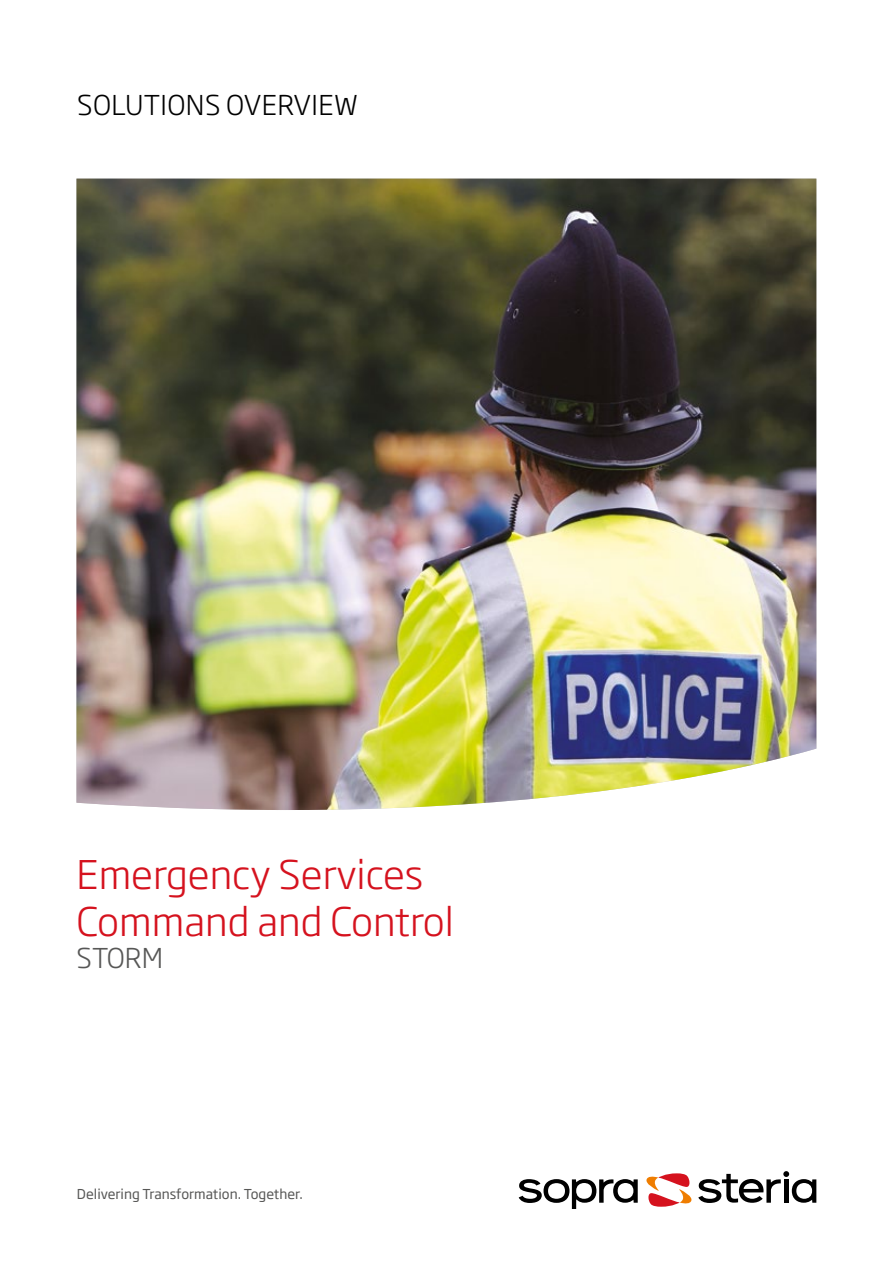
<style>
.page{position:relative;width:893px;height:1263px;background:#fff}
.page>*{position:absolute;margin:0;border:0;box-sizing:border-box;transform-origin:0 0}
.t1{font:300 39px/46.8px "Soho Gothic Std";color:#d5121e}
.t2{font:300 27px "Soho Gothic Std";letter-spacing:.015em;color:#000}
.t3{font:300 27px "Soho Gothic Std";color:#575756}
.t4{font:13.5px "Soho Gothic Std";color:#575756}
</style>
<div class="page">
<svg style="left:519px;top:1179px;width:119px;height:30px"></svg>
<svg style="left:646px;top:1171px;width:170px;height:36px"></svg>
<img style="left:76px;top:179px;width:740px;height:631px">
<h2 class="t2" style="left:77px;top:88px;width:282px">SOLUTIONS OVERVIEW</h2>
<h1 class="t1" style="left:77px;top:852px;width:379px">Emergency Services<br>Command and Control</h1>
<h2 class="t3" style="left:77px;top:941px;width:88px">STORM</h2>
<p class="t4" style="left:77px;top:1186px;width:227px">Delivering Transformation. Together.</p>
</div>
